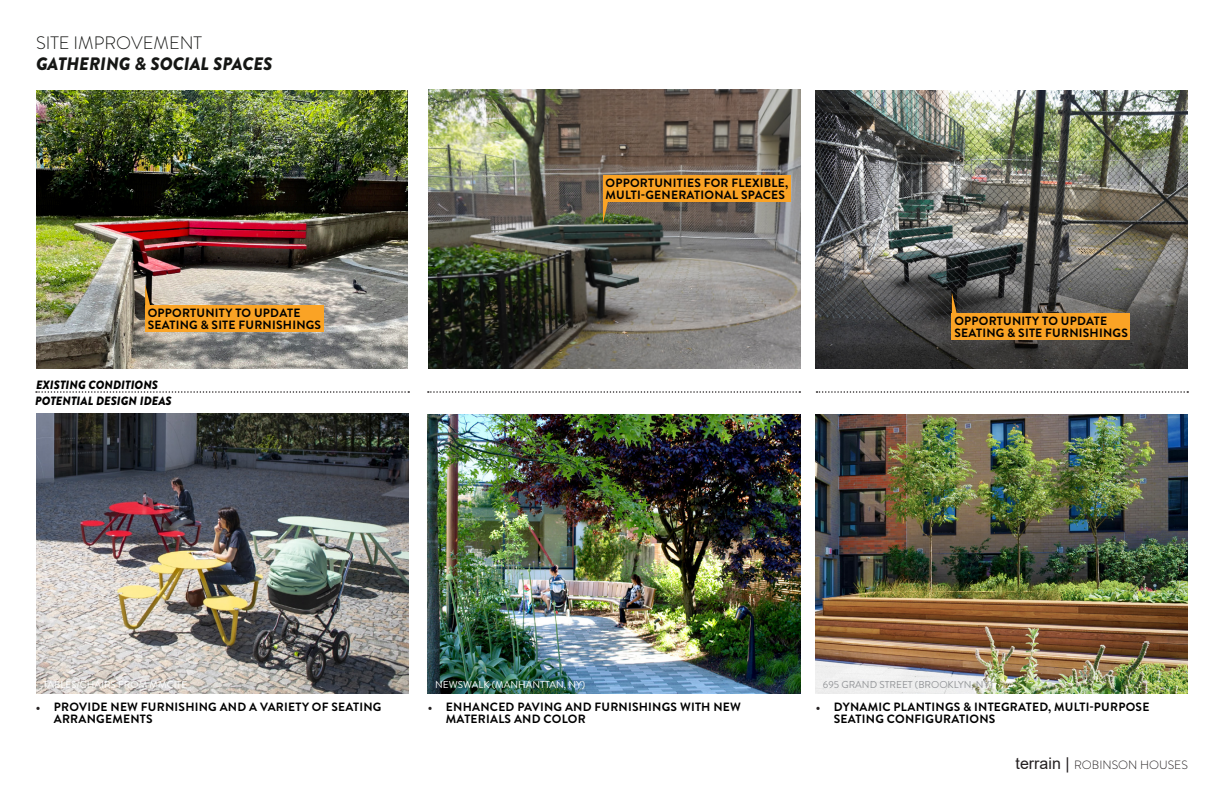
<style>
.page{position:relative;width:1224px;height:792px;background:#fff}
.page>*{position:absolute;margin:0;border:0;box-sizing:border-box;transform-origin:0 0}
.t1{font:italic 900 18px "Brandon Grotesque";color:#040503}
.t2{font:300 18px "Brandon Grotesque";color:#040503}
.t3{font:700 12px/12px "Brandon Grotesque";letter-spacing:.02em;color:#000}
.t4{font:italic 900 12px "Brandon Grotesque";color:#000}
.t5{font:300 12px "Brandon Grotesque";color:#231f20}
.t6{font:10px "Brandon Grotesque";color:#fff}
.t7{font:10px "Brandon Grotesque";color:#939598}
.s1{font-family:"Minion Pro";font-weight:400;color:#231f20}
.s2{font-family:"Arial";font-weight:400;font-size:16px}
</style>
<div class="page">
<img style="left:36px;top:90px;width:372px;height:279px">
<img style="left:428px;top:90px;width:373px;height:279px">
<img style="left:816px;top:414px;width:372px;height:280px">
<img style="left:428px;top:414px;width:372px;height:280px">
<img style="left:36px;top:414px;width:372px;height:280px">
<img style="left:816px;top:90px;width:372px;height:279px">
<svg style="left:36px;top:391px;width:373px;height:2px"></svg>
<svg style="left:428px;top:391px;width:372px;height:2px"></svg>
<svg style="left:817px;top:391px;width:371px;height:2px"></svg>
<div style="left:603px;top:176px;width:188px;height:26px;background:#faa325"></div>
<svg style="left:603px;top:202px;width:5px;height:21px"></svg>
<div style="left:145px;top:305px;width:178px;height:27px;background:#faa325"></div>
<svg style="left:145px;top:284px;width:5px;height:21px"></svg>
<div style="left:952px;top:314px;width:178px;height:26px;background:#faa325"></div>
<svg style="left:952px;top:292px;width:5px;height:22px"></svg>
<h1 class="t2" style="left:36px;top:30px;width:168px">SITE IMPROVEMENT</h1>
<h1 class="t1" style="left:36px;top:51px;width:238px">GATHERING &amp; SOCIAL SPACES</h1>
<p class="t3" style="left:148px;top:307px;width:154px">OPPORTUNITY TO UPDATE</p>
<p class="t3" style="left:148px;top:319px;width:175px">SEATING &amp; SITE FURNISHINGS</p>
<p class="t4" style="left:36px;top:376px;width:124px">EXISTING CONDITIONS</p>
<p class="t4" style="left:35px;top:392px;width:138px">POTENTIAL DESIGN IDEAS</p>
<p class="t3" style="left:606px;top:177px;width:184px">OPPORTUNITIES FOR FLEXIBLE,</p>
<p class="t3" style="left:606px;top:189px;width:181px">MULTI-GENERATIONAL SPACES</p>
<p class="t3" style="left:954px;top:315px;width:154px">OPPORTUNITY TO UPDATE</p>
<p class="t3" style="left:954px;top:327px;width:175px">SEATING &amp; SITE FURNISHINGS</p>
<p class="t6" style="left:43px;top:678px;width:146px">TABLES/CHAIRS FROM MMCITE</p>
<p class="t6" style="left:435px;top:678px;width:152px">NEWSWALK (MANHANTTAN, NY)</p>
<p class="t7" style="left:823px;top:678px;width:171px">695 GRAND STREET (BROOKLYN, NY)</p>
<p class="t3" style="left:446px;top:701px;width:297px;text-indent:-18px"><span class="s1">•</span> ENHANCED PAVING AND FURNISHINGS WITH NEW<br>MATERIALS AND COLOR</p>
<p class="t3" style="left:834px;top:701px;width:317px;text-indent:-18px"><span class="s1">•</span> DYNAMIC PLANTINGS &amp; INTEGRATED, MULTI-PURPOSE<br>SEATING CONFIGURATIONS</p>
<p class="t3" style="left:54px;top:701px;width:329px;text-indent:-18px"><span class="s1">•</span> PROVIDE NEW FURNISHING AND A VARIETY OF SEATING<br>ARRANGEMENTS</p>
<p class="t5" style="left:1016px;top:756px;width:174px"><span class="s2">terrain |</span> ROBINSON HOUSES</p>
</div>
